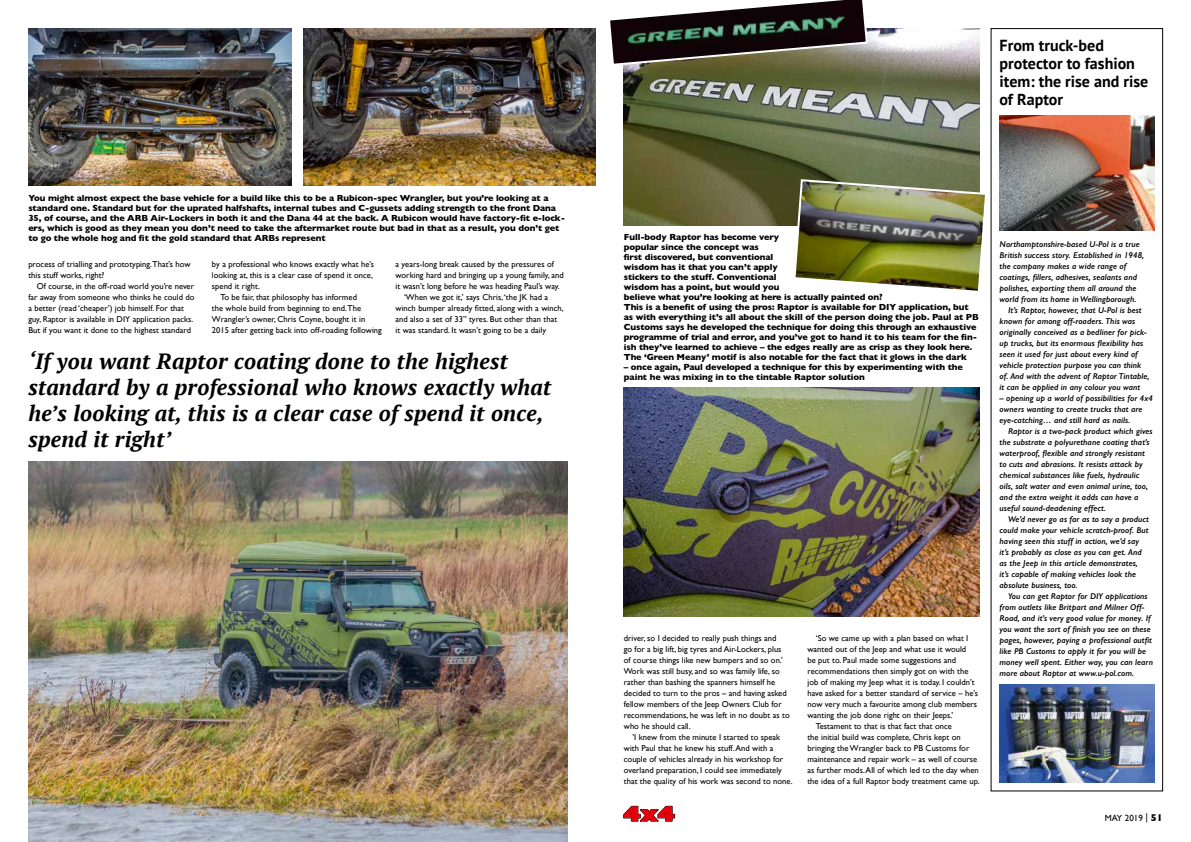
<style>
.page{position:relative;width:1191px;height:842px;background:#fff}
.page>*{position:absolute;margin:0;border:0;box-sizing:border-box;transform-origin:0 0}
.t1{font:italic 700 22px/26px "PT Serif";letter-spacing:.01em;color:#000}
.t2{font:900 20.8px "Fava";color:#e3000b;scale:1.33 1}
.t3{font:700 16px/18px "PT Sans";color:#000}
.t4{font:700 9px/10px "Gill Sans";letter-spacing:-.01em;color:#000}
.t5{font:9px "Gill Sans";color:#000}
.t6{font:8.5px/11px "Gill Sans";letter-spacing:.005em;color:#000}
.t7{font:italic 600 8.5px/11px "Gill Sans";letter-spacing:.005em;color:#000}
.s1{font-size:10px}
.s2{font-weight:700;font-size:10px}
</style>
<div class="page">
<img style="left:624px;top:28px;width:355px;height:198px">
<svg style="left:623px;top:806px;width:51px;height:15px"></svg>
<img style="left:28px;top:462px;width:539px;height:380px">
<img style="left:28px;top:28px;width:263px;height:157px">
<img style="left:304px;top:28px;width:291px;height:157px">
<img style="left:792px;top:178px;width:193px;height:113px">
<img style="left:623px;top:387px;width:356px;height:230px">
<img style="left:999px;top:684px;width:155px;height:98px">
<img style="left:999px;top:115px;width:155px;height:115px">
<svg style="left:610px;top:0;width:259px;height:67px"></svg>
<p class="t4" style="left:28px;top:193px;width:538px">You might almost expect the base vehicle for a build like this to be a Rubicon-spec Wrangler, but you’re looking at a standard one. Standard but for the uprated halfshafts, internal tubes and C-gussets adding strength to the front Dana 35, of course, and the ARB Air-Lockers in both it and the Dana 44 at the back. A Rubicon would have factory-fit e-lock&shy;ers, which is good as they mean you don’t need to take the aftermarket route but bad in that as a result, you don’t get to go the whole hog and fit the gold standard that ARBs represent</p>
<p class="t6" style="left:28px;top:259px;width:164px">process of trialling and prototyping. That’s how this stuff works, right?</p>
<p class="t6" style="left:28px;top:281px;width:168px;text-indent:8px">Of course, in the off-road world you’re never far away from someone who thinks he could do a better (read ‘cheaper’) job himself. For that guy, Raptor is available in DIY application packs.<br>But if you want it done to the highest standard</p>
<p class="t6" style="left:395px;top:259px;width:160px">a years-long break caused by the pressures of</p>
<p class="t6" style="left:395px;top:270px;width:170px">working hard and bringing up a young family, and</p>
<p class="t6" style="left:395px;top:281px;width:166px">it wasn’t long before he was heading Paul’s way.</p>
<p class="t6" style="left:404px;top:292px;width:146px">‘When we got it,’ says Chris, ‘the JK had a</p>
<p class="t6" style="left:395px;top:303px;width:170px">winch bumper already fitted, along with a winch,</p>
<p class="t6" style="left:395px;top:314px;width:163px">and also a set of 33” tyres. But other than that</p>
<p class="t6" style="left:395px;top:325px;width:152px">it was standard. It wasn’t going to be a daily</p>
<p class="t6" style="left:212px;top:259px;width:163px">by a professional who knows exactly what he’s</p>
<p class="t6" style="left:212px;top:270px;width:163px">looking at, this is a clear case of spend it once,</p>
<p class="t6" style="left:212px;top:281px;width:49px">spend it right.</p>
<p class="t6" style="left:220px;top:292px;width:138px">To be fair, that philosophy has informed</p>
<p class="t6" style="left:212px;top:303px;width:151px">the whole build from beginning to end. The</p>
<p class="t6" style="left:212px;top:314px;width:155px">Wrangler’s owner, Chris Coyne, bought it in</p>
<p class="t6" style="left:212px;top:325px;width:171px">2015 after getting back into off-roading following</p>
<h1 class="t1" style="left:28px;top:348px;width:524px">‘If you want Raptor coating done to the highest standard by a professional who knows exactly what he’s looking at, this is a clear case of spend it once, spend it right’</h1>
<h3 class="t3" style="left:999px;top:36px;width:150px">From truck-bed protector to fashion item: the rise and rise of Raptor</h3>
<p class="t4" style="left:624px;top:231px;width:356px">Full-body Raptor has become very<br>popular since the concept was<br>first discovered, but conventional<br>wisdom has it that you can’t apply<br>stickers to the stuff. Conventional<br>wisdom has a point, but would you<br>believe what you’re looking at here is actually painted on?<br>This is a benefit of using the pros: Raptor is available for DIY application, but as with everything it’s all about the skill of the person doing the job. Paul at PB Customs says he developed the technique for doing this through an exhaustive programme of trial and error, and you’ve got to hand it to his team for the fin&shy;ish they’ve learned to achieve – the edges really are as crisp as they look here.<br>The ‘Green Meany’ motif is also notable for the fact that it glows in the dark</p>
<p class="t4" style="left:624px;top:361px;width:340px">– once again, Paul developed a technique for this by experimenting with the paint he was mixing in to the tintable Raptor solution</p>
<p class="t6" style="left:624px;top:633px;width:167px">driver, so I decided to really push things and<br>go for a big lift, big tyres and Air-Lockers, plus of course things like new bumpers and so on.’ Work was still busy, and so was family life, so rather than bashing the spanners himself he decided to turn to the pros – and having asked fellow members of the Jeep Owners Club for recommendations, he was left in no doubt as to who he should call.</p>
<p class="t6" style="left:624px;top:732px;width:170px;text-indent:8px">’I knew from the minute I started to speak with Paul that he knew his stuff. And with a couple of vehicles already in his workshop for overland preparation, I could see immediately that the quality of his work was second to none.</p>
<p class="t6" style="left:816px;top:633px;width:154px">‘So we came up with a plan based on what I</p>
<p class="t6" style="left:807px;top:644px;width:160px">wanted out of the Jeep and what use it would</p>
<p class="t6" style="left:807px;top:655px;width:150px">be put to. Paul made some suggestions and</p>
<p class="t6" style="left:807px;top:666px;width:163px">recommendations then simply got on with the</p>
<p class="t6" style="left:807px;top:677px;width:169px">job of making my Jeep what it is today. I couldn’t</p>
<p class="t6" style="left:807px;top:688px;width:172px">have asked for a better standard of service – he’s</p>
<p class="t6" style="left:807px;top:699px;width:171px">now very much a favourite among club members</p>
<p class="t6" style="left:807px;top:710px;width:147px">wanting the job done right on their Jeeps.’</p>
<p class="t6" style="left:816px;top:721px;width:137px">Testament to that is that fact that once</p>
<p class="t6" style="left:807px;top:732px;width:155px">the initial build was complete, Chris kept on</p>
<p class="t6" style="left:807px;top:743px;width:163px">bringing the Wrangler back to PB Customs for</p>
<p class="t6" style="left:807px;top:754px;width:171px">maintenance and repair work – as well of course</p>
<p class="t6" style="left:807px;top:765px;width:173px">as further mods. All of which led to the day when</p>
<p class="t6" style="left:807px;top:776px;width:174px">the idea of a full Raptor body treatment came up.</p>
<p class="t7" style="left:999px;top:239px;width:142px">Northamptonshire-based U-Pol is a true</p>
<p class="t7" style="left:999px;top:250px;width:146px">British success story. Established in 1948,</p>
<p class="t7" style="left:999px;top:261px;width:128px">the company makes a wide range of</p>
<p class="t7" style="left:999px;top:272px;width:139px">coatings, fillers, adhesives, sealants and</p>
<p class="t7" style="left:999px;top:283px;width:138px">polishes, exporting them all around the</p>
<p class="t7" style="left:999px;top:294px;width:138px">world from its home in Wellingborough.</p>
<p class="t7" style="left:1008px;top:305px;width:135px">It’s Raptor, however, that U-Pol is best</p>
<p class="t7" style="left:999px;top:316px;width:137px">known for among off-roaders. This was</p>
<p class="t7" style="left:999px;top:327px;width:149px">originally conceived as a bedliner for pick-</p>
<p class="t7" style="left:999px;top:338px;width:145px">up trucks, but its enormous flexibility has</p>
<p class="t7" style="left:999px;top:349px;width:140px">seen it used for just about every kind of</p>
<p class="t7" style="left:999px;top:360px;width:143px">vehicle protection purpose you can think</p>
<p class="t7" style="left:999px;top:371px;width:151px">of. And with the advent of Raptor Tintable,</p>
<p class="t7" style="left:999px;top:382px;width:142px">it can be applied in any colour you want</p>
<p class="t7" style="left:999px;top:393px;width:155px">– opening up a world of possibilities for 4x4 owners wanting to create trucks that are eye-catching… and still hard as nails.</p>
<p class="t7" style="left:999px;top:426px;width:155px;text-indent:8px">Raptor is a two-pack product which gives the substrate a polyurethane coating that’s waterproof, flexible and strongly resistant to cuts and abrasions. It resists attack by chemical substances like fuels, hydraulic oils, salt water and even animal urine, too, and the extra weight it adds can have a useful sound-deadening effect.</p>
<p class="t7" style="left:999px;top:514px;width:151px;text-indent:8px">We’d never go as far as to say a product could make your vehicle scratch-proof. But having seen this stuff in action, we’d say it’s probably as close as you can get. And as the Jeep in this article demonstrates, it’s capable of making vehicles look the absolute business, too.</p>
<p class="t7" style="left:999px;top:591px;width:155px;text-indent:8px">You can get Raptor for DIY applications from outlets like Britpart and Milner Off-Road, and it’s very good value for money. If you want the sort of finish you see on these pages, however, paying a professional outfit like PB Customs to apply it for you will be money well spent. Either way, you can learn more about Raptor at www.u-pol.com.</p>
<h2 class="t2" style="left:624px;top:801px;width:40px">4x4</h2>
<p class="t5" style="left:1104px;top:812px;width:59px">MAY 2019 <span class="s1">|</span> <span class="s2">51</span></p>
</div>
